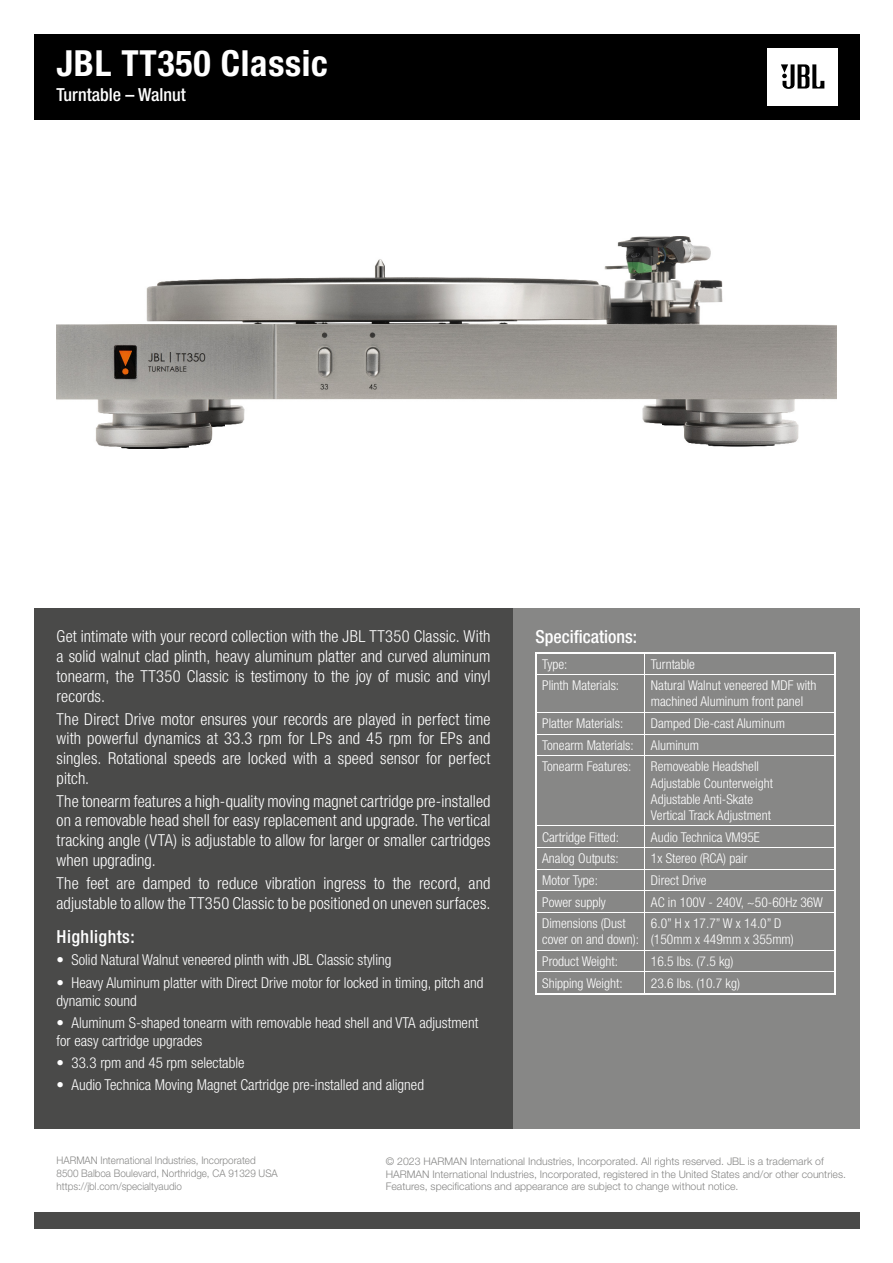
<style>
.page{position:relative;width:893px;height:1263px;background:#fff}
.page>*{position:absolute;margin:0;border:0;box-sizing:border-box;transform-origin:0 0}
.t1{font:700 condensed 36px "Helvetica Neue LT Pro";letter-spacing:.02em;color:#fff}
.t2{font:500 condensed 18px "Helvetica Neue LT Pro";color:#fff}
.t3{font:500 condensed 18px "Helvetica Neue LT Pro";letter-spacing:.025em;color:#fff}
.t4{font:300 condensed 16.5px/19.8px "Helvetica Neue LT Pro";letter-spacing:.005em;color:#fff;text-align:justify}
.t5{font:300 condensed 15px/18px "Helvetica Neue LT Pro";color:#fff}
.t6{font:300 condensed 13.5px/16.2px "Helvetica Neue LT Pro";color:#fff}
.t7{font:300 10.5px/12.6px "Helvetica Neue LT Pro";color:#878786}
.t8{font:300 10.5px/12.6px "Helvetica Neue LT Pro";color:#878786;scale:.94 1}
</style>
<div class="page">
<img style="left:57px;top:236px;width:779px;height:212px">
<div style="left:34px;top:1213px;width:825px;height:16px;background:#4a4a49"></div>
<div style="left:34px;top:34px;width:825px;height:85px;background:#000"></div>
<div style="left:767px;top:48px;width:70px;height:57px;background:#fff"></div>
<svg style="left:781px;top:64px;width:43px;height:25px"></svg>
<div style="left:34px;top:608px;width:479px;height:520px;background:#4a4a49"></div>
<div style="left:513px;top:608px;width:346px;height:520px;background:#878786"></div>
<svg style="left:644px;top:654px;width:1px;height:20px"></svg>
<hr style="left:644px;top:675px;width:1px;height:37px;background:#fff">
<svg style="left:644px;top:713px;width:1px;height:42px"></svg>
<hr style="left:644px;top:756px;width:1px;height:70px;background:#fff">
<svg style="left:644px;top:827px;width:1px;height:85px"></svg>
<hr style="left:644px;top:913px;width:1px;height:37px;background:#fff">
<svg style="left:644px;top:951px;width:1px;height:42px"></svg>
<hr style="left:536px;top:674px;width:109px;height:1px;background:#fff">
<hr style="left:645px;top:674px;width:189px;height:1px;background:#fff">
<hr style="left:536px;top:712px;width:109px;height:1px;background:#fff">
<hr style="left:645px;top:712px;width:189px;height:1px;background:#fff">
<hr style="left:536px;top:734px;width:109px;height:1px;background:#fff">
<hr style="left:645px;top:734px;width:189px;height:1px;background:#fff">
<hr style="left:536px;top:755px;width:109px;height:1px;background:#fff">
<hr style="left:645px;top:755px;width:189px;height:1px;background:#fff">
<hr style="left:536px;top:826px;width:109px;height:1px;background:#fff">
<hr style="left:645px;top:826px;width:189px;height:1px;background:#fff">
<hr style="left:536px;top:847px;width:109px;height:1px;background:#fff">
<hr style="left:645px;top:847px;width:189px;height:1px;background:#fff">
<hr style="left:536px;top:869px;width:109px;height:1px;background:#fff">
<hr style="left:645px;top:869px;width:189px;height:1px;background:#fff">
<hr style="left:536px;top:890px;width:109px;height:1px;background:#fff">
<hr style="left:645px;top:890px;width:189px;height:1px;background:#fff">
<hr style="left:536px;top:912px;width:109px;height:1px;background:#fff">
<hr style="left:645px;top:912px;width:189px;height:1px;background:#fff">
<hr style="left:536px;top:950px;width:109px;height:1px;background:#fff">
<hr style="left:645px;top:950px;width:189px;height:1px;background:#fff">
<hr style="left:536px;top:972px;width:109px;height:1px;background:#fff">
<hr style="left:645px;top:972px;width:189px;height:1px;background:#fff">
<hr style="left:535px;top:993px;width:110px;height:1px;background:#fff">
<hr style="left:645px;top:993px;width:190px;height:1px;background:#fff">
<hr style="left:535px;top:652px;width:110px;height:2px;background:#fff">
<svg style="left:535px;top:654px;width:1px;height:21px"></svg>
<hr style="left:645px;top:652px;width:190px;height:2px;background:#fff">
<svg style="left:834px;top:654px;width:1px;height:21px"></svg>
<hr style="left:535px;top:675px;width:1px;height:37px;background:#fff">
<hr style="left:834px;top:675px;width:1px;height:37px;background:#fff">
<svg style="left:535px;top:712px;width:1px;height:44px"></svg>
<svg style="left:834px;top:712px;width:1px;height:44px"></svg>
<hr style="left:535px;top:756px;width:1px;height:70px;background:#fff">
<hr style="left:834px;top:756px;width:1px;height:70px;background:#fff">
<svg style="left:535px;top:826px;width:1px;height:87px"></svg>
<svg style="left:834px;top:826px;width:1px;height:87px"></svg>
<hr style="left:535px;top:913px;width:1px;height:37px;background:#fff">
<hr style="left:834px;top:913px;width:1px;height:37px;background:#fff">
<svg style="left:535px;top:950px;width:1px;height:43px"></svg>
<svg style="left:834px;top:950px;width:1px;height:43px"></svg>
<h1 class="t1" style="left:57px;top:42px;width:273px">JBL TT350 Classic</h1>
<p class="t2" style="left:57px;top:88px;width:131px">Turntable – Walnut</p>
<p class="t4" style="left:57px;top:628px;width:435px">Get intimate with your record collection with the JBL TT350 Classic. With a solid walnut clad plinth, heavy aluminum platter and curved aluminum tonearm, the TT350 Classic is testimony to the joy of music and vinyl records.</p>
<p class="t4" style="left:57px;top:710px;width:435px">The Direct Drive motor ensures your records are played in perfect time with powerful dynamics at 33.3 rpm for LPs and 45 rpm for EPs and singles. Rotational speeds are locked with a speed sensor for perfect pitch.</p>
<p class="t4" style="left:57px;top:792px;width:435px">The tonearm features a high-quality moving magnet cartridge pre-installed on a removable head shell for easy replacement and upgrade. The vertical tracking angle (VTA) is adjustable to allow for larger or smaller cartridges when upgrading.</p>
<p class="t4" style="left:57px;top:875px;width:435px">The feet are damped to reduce vibration ingress to the record, and adjustable to allow the TT350 Classic to be positioned on uneven surfaces.</p>
<p class="t3" style="left:57px;top:930px;width:80px">Highlights:</p>
<p class="t5" style="left:57px;top:952px;width:336px">• Solid Natural Walnut veneered plinth with JBL Classic styling</p>
<p class="t5" style="left:57px;top:974px;width:428px">• Heavy Aluminum platter with Direct Drive motor for locked in timing, pitch and dynamic sound</p>
<p class="t5" style="left:57px;top:1015px;width:423px">• Aluminum S-shaped tonearm with removable head shell and VTA adjustment for easy cartridge upgrades</p>
<p class="t5" style="left:57px;top:1055px;width:189px">• 33.3 rpm and 45 rpm selectable</p>
<p class="t5" style="left:57px;top:1077px;width:369px">• Audio Technica Moving Magnet Cartridge pre-installed and aligned</p>
<p class="t2" style="left:535px;top:630px;width:103px">Specifications:</p>
<p class="t6" style="left:542px;top:657px;width:27px">Type:</p>
<p class="t6" style="left:651px;top:657px;width:46px">Turntable</p>
<p class="t6" style="left:542px;top:678px;width:78px">Plinth Materials:</p>
<p class="t6" style="left:651px;top:678px;width:167px">Natural Walnut veneered MDF with machined Aluminum front panel</p>
<p class="t6" style="left:542px;top:716px;width:83px">Platter Materials:</p>
<p class="t6" style="left:651px;top:716px;width:135px">Damped Die-cast Aluminum</p>
<p class="t6" style="left:542px;top:738px;width:93px">Tonearm Materials:</p>
<p class="t6" style="left:651px;top:738px;width:50px">Aluminum</p>
<p class="t6" style="left:542px;top:760px;width:91px">Tonearm Features:</p>
<p class="t6" style="left:651px;top:760px;width:123px">Removeable Headshell<br>Adjustable Counterweight<br>Adjustable Anti-Skate<br>Vertical Track Adjustment</p>
<p class="t6" style="left:542px;top:830px;width:78px">Cartridge Fitted:</p>
<p class="t6" style="left:651px;top:830px;width:110px">Audio Technica VM95E</p>
<p class="t6" style="left:542px;top:851px;width:78px">Analog Outputs:</p>
<p class="t6" style="left:651px;top:851px;width:98px">1x Stereo (RCA) pair</p>
<p class="t6" style="left:542px;top:873px;width:57px">Motor Type:</p>
<p class="t6" style="left:651px;top:873px;width:57px">Direct Drive</p>
<p class="t6" style="left:542px;top:895px;width:65px">Power supply</p>
<p class="t6" style="left:651px;top:895px;width:174px">AC in 100V - 240V, ~50-60Hz 36W</p>
<p class="t6" style="left:542px;top:916px;width:98px">Dimensions (Dust cover on and down):</p>
<p class="t6" style="left:651px;top:916px;width:144px">6.0” H x 17.7” W x 14.0” D (150mm x 449mm x 355mm)</p>
<p class="t6" style="left:542px;top:954px;width:77px">Product Weight:</p>
<p class="t6" style="left:651px;top:954px;width:84px">16.5 lbs. (7.5 kg)</p>
<p class="t6" style="left:542px;top:976px;width:82px">Shipping Weight:</p>
<p class="t6" style="left:651px;top:976px;width:91px">23.6 lbs. (10.7 kg)</p>
<p class="t8" style="left:57px;top:1155px;width:237px">HARMAN International Industries, Incorporated<br>8500 Balboa Boulevard, Northridge, CA 91329 USA https://jbl.com/specialtyaudio</p>
<p class="t7" style="left:386px;top:1156px;width:461px">© 2023 HARMAN International Industries, Incorporated. All rights reserved. JBL is a trademark of<br>HARMAN International Industries, Incorporated, registered in the United States and/or other countries.<br>Features, specifications and appearance are subject to change without notice.</p>
</div>
